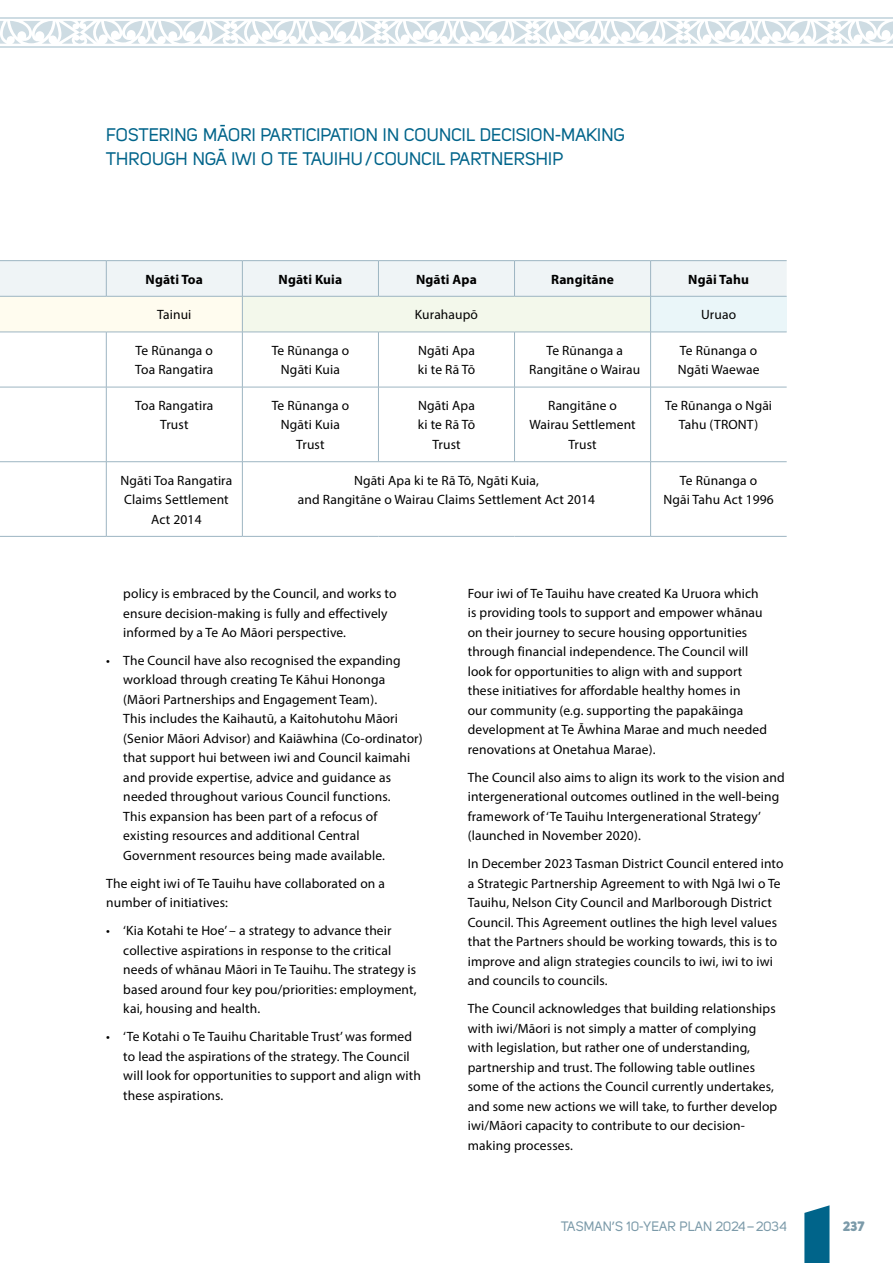
<style>
.page{position:relative;width:893px;height:1263px;background:#fff}
.page>*{position:absolute;margin:0;border:0;box-sizing:border-box;transform-origin:0 0}
.t1{font:18px/34.5px "Uni Sans Regular";color:#00648a}
.t2{font:13.5px/19.5px "Myriad Pro";letter-spacing:.01em;color:#000}
.t3{font:700 13.5px "Myriad Pro";letter-spacing:.01em;color:#000}
.t4{font:13.5px "Uni Sans Regular";color:#7b9aa9}
.t5{font:13.5px "Uni Sans Heavy CAPS";color:#7b9aa9}
</style>
<div class="page">
<svg style="left:0;top:261px;width:787px;height:71px"></svg>
<div style="left:242px;top:296px;width:409px;height:36px;background:#f3f8eb"></div>
<div style="left:651px;top:296px;width:136px;height:36px;background:#eaf6f9"></div>
<hr style="left:651px;top:260px;width:136px;height:1px;background:#9db5c2">
<hr style="left:0;top:296px;width:106px;height:1px;background:#9db5c2">
<hr style="left:106px;top:296px;width:136px;height:1px;background:#9db5c2">
<hr style="left:242px;top:296px;width:136px;height:1px;background:#9db5c2">
<hr style="left:378px;top:296px;width:136px;height:1px;background:#9db5c2">
<hr style="left:514px;top:296px;width:137px;height:1px;background:#9db5c2">
<hr style="left:0;top:332px;width:106px;height:1px;background:#9db5c2">
<hr style="left:106px;top:332px;width:136px;height:1px;background:#9db5c2">
<hr style="left:242px;top:332px;width:136px;height:1px;background:#9db5c2">
<hr style="left:378px;top:332px;width:136px;height:1px;background:#9db5c2">
<hr style="left:514px;top:332px;width:137px;height:1px;background:#9db5c2">
<hr style="left:0;top:387px;width:106px;height:1px;background:#9db5c2">
<hr style="left:106px;top:387px;width:136px;height:1px;background:#9db5c2">
<hr style="left:242px;top:387px;width:136px;height:1px;background:#9db5c2">
<hr style="left:378px;top:387px;width:136px;height:1px;background:#9db5c2">
<hr style="left:514px;top:387px;width:137px;height:1px;background:#9db5c2">
<hr style="left:651px;top:387px;width:136px;height:1px;background:#9db5c2">
<hr style="left:0;top:461px;width:106px;height:1px;background:#9db5c2">
<hr style="left:106px;top:461px;width:136px;height:1px;background:#9db5c2">
<hr style="left:651px;top:461px;width:136px;height:1px;background:#9db5c2">
<hr style="left:651px;top:536px;width:136px;height:1px;background:#9db5c2">
<hr style="left:0;top:260px;width:106px;height:1px;background:#9db5c2">
<hr style="left:106px;top:260px;width:136px;height:1px;background:#9db5c2">
<hr style="left:0;top:536px;width:106px;height:1px;background:#9db5c2">
<hr style="left:106px;top:536px;width:136px;height:1px;background:#9db5c2">
<hr style="left:242px;top:260px;width:136px;height:1px;background:#9db5c2">
<hr style="left:378px;top:260px;width:136px;height:1px;background:#9db5c2">
<hr style="left:514px;top:260px;width:137px;height:1px;background:#9db5c2">
<hr style="left:242px;top:461px;width:136px;height:1px;background:#9db5c2">
<hr style="left:378px;top:461px;width:136px;height:1px;background:#9db5c2">
<hr style="left:514px;top:461px;width:137px;height:1px;background:#9db5c2">
<hr style="left:242px;top:536px;width:136px;height:1px;background:#9db5c2">
<hr style="left:378px;top:536px;width:136px;height:1px;background:#9db5c2">
<hr style="left:514px;top:536px;width:137px;height:1px;background:#9db5c2">
<hr style="left:106px;top:261px;width:1px;height:35px;background:#9db5c2">
<hr style="left:242px;top:261px;width:1px;height:35px;background:#9db5c2">
<hr style="left:378px;top:261px;width:1px;height:35px;background:#9db5c2">
<hr style="left:514px;top:261px;width:1px;height:35px;background:#9db5c2">
<hr style="left:650px;top:261px;width:1px;height:35px;background:#9db5c2">
<hr style="left:242px;top:296px;width:1px;height:36px;background:#9db5c2">
<hr style="left:106px;top:332px;width:1px;height:55px;background:#9db5c2">
<hr style="left:242px;top:332px;width:1px;height:55px;background:#9db5c2">
<hr style="left:378px;top:332px;width:1px;height:55px;background:#9db5c2">
<hr style="left:514px;top:332px;width:1px;height:55px;background:#9db5c2">
<hr style="left:650px;top:332px;width:1px;height:55px;background:#9db5c2">
<hr style="left:106px;top:387px;width:1px;height:74px;background:#9db5c2">
<hr style="left:242px;top:387px;width:1px;height:74px;background:#9db5c2">
<hr style="left:378px;top:387px;width:1px;height:74px;background:#9db5c2">
<hr style="left:514px;top:387px;width:1px;height:74px;background:#9db5c2">
<hr style="left:650px;top:387px;width:1px;height:74px;background:#9db5c2">
<hr style="left:106px;top:462px;width:1px;height:74px;background:#9db5c2">
<hr style="left:242px;top:462px;width:1px;height:74px;background:#9db5c2">
<hr style="left:650px;top:462px;width:1px;height:74px;background:#9db5c2">
<hr style="left:651px;top:296px;width:136px;height:1px;background:#9db5c2">
<hr style="left:650px;top:296px;width:1px;height:36px;background:#9db5c2">
<hr style="left:651px;top:332px;width:136px;height:1px;background:#9db5c2">
<svg style="left:804px;top:1205px;width:25px;height:58px"></svg>
<hr style="left:151px;top:46px;width:151px;height:1px;background:#cedce3">
<hr style="left:151px;top:17px;width:151px;height:1px;background:#cedce3">
<hr style="left:302px;top:46px;width:151px;height:1px;background:#cedce3">
<hr style="left:302px;top:17px;width:151px;height:1px;background:#cedce3">
<hr style="left:0;top:46px;width:151px;height:1px;background:#cedce3">
<hr style="left:0;top:17px;width:151px;height:1px;background:#cedce3">
<hr style="left:604px;top:46px;width:151px;height:1px;background:#cedce3">
<hr style="left:604px;top:17px;width:151px;height:1px;background:#cedce3">
<hr style="left:755px;top:46px;width:138px;height:1px;background:#cedce3">
<hr style="left:755px;top:17px;width:138px;height:1px;background:#cedce3">
<hr style="left:453px;top:46px;width:151px;height:1px;background:#cedce3">
<hr style="left:453px;top:17px;width:151px;height:1px;background:#cedce3">
<svg style="left:0;top:21px;width:893px;height:23px"></svg>
<h1 class="t1" style="left:106px;top:107px;width:459px;text-indent:114px">-<br>THROUGH NGA IWI O TE TAUIHU/COUNCIL PARTNERSHIP</h1>
<h1 class="t1" style="left:106px;top:117px;width:521px">FOSTERING MAORI PARTICIPATION IN COUNCIL DECISION-MAKING</h1>
<h1 class="t1" style="left:218px;top:131px;width:7px">-</h1>
<p class="t3" style="left:146px;top:270px;width:59px">Ngāti Toa</p>
<p class="t3" style="left:279px;top:270px;width:65px">Ngāti Kuia</p>
<p class="t3" style="left:416px;top:270px;width:62px">Ngāti Apa</p>
<p class="t3" style="left:551px;top:270px;width:64px">Rangitāne</p>
<p class="t3" style="left:688px;top:270px;width:62px">Ngāi Tahu</p>
<p class="t2" style="left:157px;top:305px;width:36px">Tainui</p>
<p class="t2" style="left:415px;top:305px;width:65px">Kurahaupō</p>
<p class="t2" style="left:701px;top:305px;width:37px">Uruao</p>
<p class="t2" style="left:135px;top:340px;width:80px">Te Rūnanga o<br>Toa Rangatira</p>
<p class="t2" style="left:272px;top:340px;width:79px;text-align:center">Te Rūnanga o<br>Ngāti Kuia</p>
<p class="t2" style="left:418px;top:340px;width:59px">Ngāti Apa ki te Rā Tō</p>
<p class="t2" style="left:529px;top:340px;width:113px;text-align:center">Te Rūnanga a<br>Rangitāne o Wairau</p>
<p class="t2" style="left:678px;top:340px;width:83px">Te Rūnanga o<br>Ngāti Waewae</p>
<p class="t2" style="left:135px;top:395px;width:80px;text-align:center">Toa Rangatira<br>Trust</p>
<p class="t2" style="left:272px;top:395px;width:79px;text-align:center">Te Rūnanga o<br>Ngāti Kuia<br>Trust</p>
<p class="t2" style="left:418px;top:395px;width:59px;text-align:center">Ngāti Apa ki te Rā Tō<br>Trust</p>
<p class="t2" style="left:529px;top:395px;width:108px;text-align:center">Rangitāne o<br>Wairau Settlement<br>Trust</p>
<p class="t2" style="left:665px;top:395px;width:109px;text-align:center">Te Rūnanga o Ngāi<br>Tahu (TRONT)</p>
<p class="t2" style="left:121px;top:470px;width:113px;text-align:center">Ngāti Toa Rangatira<br>Claims Settlement<br>Act 2014</p>
<p class="t2" style="left:298px;top:470px;width:299px;text-align:center">Ngāti Apa ki te Rā Tō, Ngāti Kuia,<br>and Rangitāne o Wairau Claims Settlement Act 2014</p>
<p class="t2" style="left:664px;top:470px;width:112px;text-align:center">Te Rūnanga o<br>Ngāi Tahu Act 1996</p>
<p class="t2" style="left:123px;top:583px;width:275px">policy is embraced by the Council, and works to ensure decision-making is fully and effectively informed by a Te Ao Māori perspective.</p>
<p class="t2" style="left:123px;top:650px;width:301px;text-indent:-17px">• The Council have also recognised the expanding workload through creating Te Kāhui Hononga (Māori Partnerships and Engagement Team).<br>This includes the Kaihautū, a Kaitohutohu Māori (Senior Māori Advisor) and Kaiāwhina (Co-ordinator) that support hui between iwi and Council kaimahi and provide expertise, advice and guidance as needed throughout various Council functions.<br>This expansion has been part of a refocus of existing resources and additional Central Government resources being made available.</p>
<p class="t2" style="left:106px;top:873px;width:280px">The eight iwi of Te Tauihu have collaborated on a number of initiatives:</p>
<p class="t2" style="left:123px;top:921px;width:295px;text-indent:-17px">• ‘Kia Kotahi te Hoe’ – a strategy to advance their collective aspirations in response to the critical needs of whānau Māori in Te Tauihu. The strategy is based around four key pou/priorities: employment, kai, housing and health.</p>
<p class="t2" style="left:123px;top:1027px;width:299px;text-indent:-17px">• ‘Te Kotahi o Te Tauihu Charitable Trust’ was formed to lead the aspirations of the strategy. The Council will look for opportunities to support and align with these aspirations.</p>
<p class="t2" style="left:468px;top:583px;width:301px">Four iwi of Te Tauihu have created Ka Uruora which is providing tools to support and empower whānau on their journey to secure housing opportunities through financial independence. The Council will look for opportunities to align with and support these initiatives for affordable healthy homes in<br>our community (e.g. supporting the papakāinga development at Te Āwhina Marae and much needed renovations at Onetahua Marae).</p>
<p class="t2" style="left:468px;top:767px;width:318px">The Council also aims to align its work to the vision and intergenerational outcomes outlined in the well-being framework of ‘Te Tauihu Intergenerational Strategy’ (launched in November 2020).</p>
<p class="t2" style="left:468px;top:854px;width:317px">In December 2023 Tasman District Council entered into a Strategic Partnership Agreement to with Ngā Iwi o Te Tauihu, Nelson City Council and Marlborough District Council. This Agreement outlines the high level values that the Partners should be working towards, this is to improve and align strategies councils to iwi, iwi to iwi and councils to councils.</p>
<p class="t2" style="left:468px;top:999px;width:311px">The Council acknowledges that building relationships with iwi/Māori is not simply a matter of complying with legislation, but rather one of understanding, partnership and trust. The following table outlines some of the actions the Council currently undertakes, and some new actions we will take, to further develop iwi/Māori capacity to contribute to our decision&shy;making processes.</p>
<p class="t4" style="left:561px;top:1218px;width:227px">TASMAN’S 10-YEAR PLAN 2024–2034</p>
<p class="t5" style="left:843px;top:1217px;width:23px">237</p>
</div>
